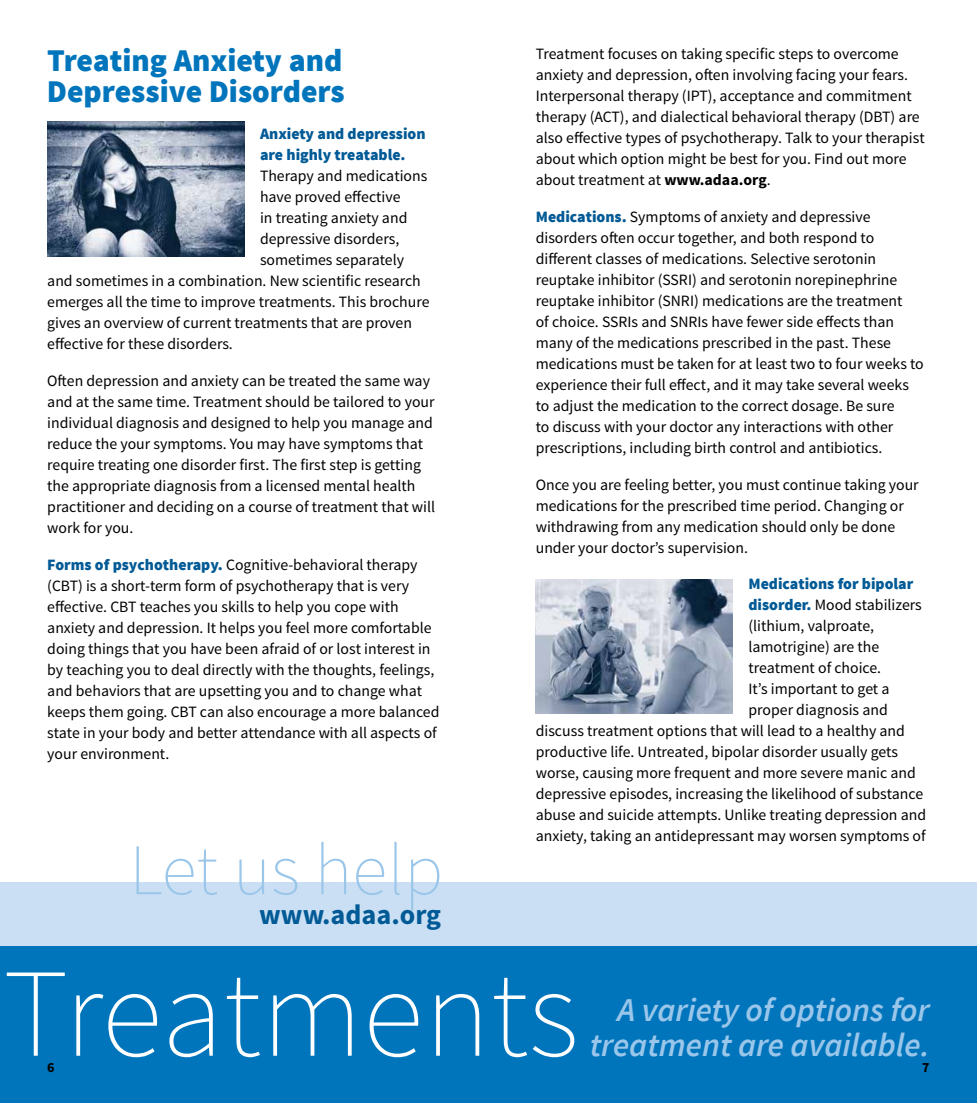
<style>
.page{position:relative;width:977px;height:1103px;background:#fff}
.page>*{position:absolute;margin:0;border:0;box-sizing:border-box;transform-origin:0 0}
.quote1{font:200 126px "Source Sans Pro";color:#fff}
.quote4{font:200 72.45px "Source Sans Pro";color:#9ac6ea}
.quote7{font:italic 600 33.25px/35px "Source Sans Pro";color:#9ac6ea;text-align:right}
.sub_2{font:900 31.5px/31.5px "Source Sans Pro";color:#0075bc}
.quote6{font:700 28px "Source Sans Pro";color:#005a96}
.t1{font:15.75px/21px "Source Sans Pro";color:#000}
.t2{font:900 15.75px "Source Sans Pro";color:#005a96}
.t3{font:700 14px "Source Sans Pro";color:#000}
.s1{font-weight:900;color:#005a96}
.s2{font-weight:700}
</style>
<div class="page">
<div style="left:0;top:945px;width:488px;height:157px;background:#0075bc"></div>
<div style="left:488px;top:945px;width:488px;height:157px;background:#0075bc"></div>
<div style="left:0;top:882px;width:488px;height:63px;background:#cbdff4"></div>
<div style="left:488px;top:882px;width:488px;height:63px;background:#cbdff4"></div>
<img style="left:47px;top:122px;width:197px;height:134px">
<img style="left:536px;top:579px;width:196px;height:135px">
<p class="sub_2" style="left:47px;top:46px;width:299px">Treating Anxiety and<br>Depressive Disorders</p>
<p class="t2" style="left:260px;top:124px;width:167px">Anxiety and depression</p>
<p class="t2" style="left:260px;top:145px;width:147px">are highly treatable.</p>
<p class="t1" style="left:260px;top:166px;width:169px">Therapy and medications</p>
<p class="t1" style="left:260px;top:187px;width:142px">have proved effective</p>
<p class="t1" style="left:260px;top:208px;width:149px">in treating anxiety and</p>
<p class="t1" style="left:260px;top:229px;width:141px">depressive disorders,</p>
<p class="t1" style="left:260px;top:250px;width:146px">sometimes separately</p>
<p class="t1" style="left:47px;top:271px;width:375px">and sometimes in a combination. New scientific research</p>
<p class="t1" style="left:47px;top:292px;width:384px">emerges all the time to improve treatments. This brochure</p>
<p class="t1" style="left:47px;top:313px;width:366px">gives an overview of current treatments that are proven</p>
<p class="t1" style="left:47px;top:334px;width:187px">effective for these disorders.</p>
<p class="t1" style="left:47px;top:370px;width:389px">Often depression and anxiety can be treated the same way and at the same time. Treatment should be tailored to your individual diagnosis and designed to help you manage and reduce the your symptoms. You may have symptoms that require treating one disorder first. The first step is getting the appropriate diagnosis from a licensed mental health practitioner and deciding on a course of treatment that will work for you.</p>
<p class="t1" style="left:47px;top:554px;width:393px"><span class="s1">Forms of psychotherapy.</span> Cognitive-behavioral therapy (CBT) is a short-term form of psychotherapy that is very effective. CBT teaches you skills to help you cope with anxiety and depression. It helps you feel more comfortable doing things that you have been afraid of or lost interest in by teaching you to deal directly with the thoughts, feelings, and behaviors that are upsetting you and to change what keeps them going. CBT can also encourage a more balanced state in your body and better attendance with all aspects of your environment.</p>
<p class="quote4" style="left:130px;top:826px;width:315px">Let us help</p>
<p class="quote6" style="left:259px;top:897px;width:183px">www.adaa.org</p>
<p class="t1" style="left:536px;top:43px;width:390px">Treatment focuses on taking specific steps to overcome anxiety and depression, often involving facing your fears.<br>Interpersonal therapy (IPT), acceptance and commitment therapy (ACT), and dialectical behavioral therapy (DBT) are also effective types of psychotherapy. Talk to your therapist about which option might be best for you. Find out more about treatment at <span class="s2">www.adaa.org</span>.</p>
<p class="t1" style="left:536px;top:206px;width:389px"><span class="s1">Medications.</span> Symptoms of anxiety and depressive disorders often occur together, and both respond to different classes of medications. Selective serotonin reuptake inhibitor (SSRI) and serotonin norepinephrine reuptake inhibitor (SNRI) medications are the treatment<br>of choice. SSRIs and SNRIs have fewer side effects than many of the medications prescribed in the past. These medications must be taken for at least two to four weeks to experience their full effect, and it may take several weeks to adjust the medication to the correct dosage. Be sure<br>to discuss with your doctor any interactions with other prescriptions, including birth control and antibiotics.</p>
<p class="t1" style="left:536px;top:474px;width:384px">Once you are feeling better, you must continue taking your medications for the prescribed time period. Changing or withdrawing from any medication should only be done under your doctor’s supervision.</p>
<p class="t2" style="left:748px;top:574px;width:166px">Medications for bipolar</p>
<p class="t1" style="left:748px;top:595px;width:175px"><span class="s1">disorder.</span> Mood stabilizers</p>
<p class="t1" style="left:748px;top:616px;width:127px">(lithium, valproate,</p>
<p class="t1" style="left:748px;top:637px;width:132px">lamotrigine) are the</p>
<p class="t1" style="left:748px;top:658px;width:134px">treatment of choice.</p>
<p class="t1" style="left:748px;top:679px;width:142px">It’s important to get a</p>
<p class="t1" style="left:748px;top:700px;width:141px">proper diagnosis and</p>
<p class="t1" style="left:536px;top:721px;width:371px">discuss treatment options that will lead to a healthy and</p>
<p class="t1" style="left:536px;top:742px;width:364px">productive life. Untreated, bipolar disorder usually gets</p>
<p class="t1" style="left:536px;top:763px;width:382px">worse, causing more frequent and more severe manic and</p>
<p class="t1" style="left:536px;top:784px;width:389px">depressive episodes, increasing the likelihood of substance</p>
<p class="t1" style="left:536px;top:805px;width:392px">abuse and suicide attempts. Unlike treating depression and</p>
<p class="t1" style="left:536px;top:826px;width:391px">anxiety, taking an antidepressant may worsen symptoms of</p>
<p class="quote1" style="left:4px;top:938px;width:577px">Treatments</p>
<p class="quote7" style="left:589px;top:992px;width:341px">A variety of options for treatment are available.</p>
<p class="t3" style="left:47px;top:1058px;width:9px">6</p>
<p class="t3" style="left:922px;top:1058px;width:9px">7</p>
</div>
